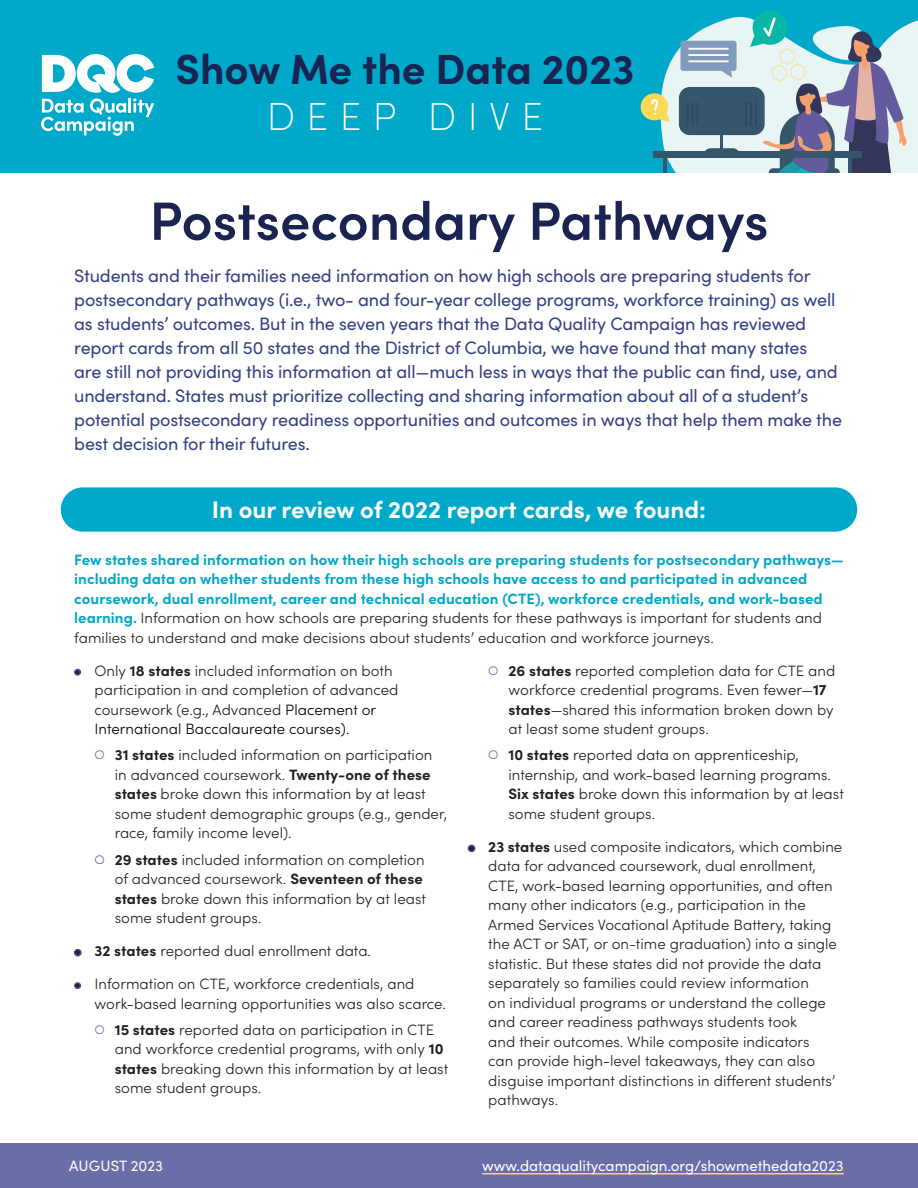
<style>
.page{position:relative;width:918px;height:1188px;background:#fff}
.page>*{position:absolute;margin:0;border:0;box-sizing:border-box;transform-origin:0 0}
.t1{font:600 54px "Sofia Pro";color:#1a2351}
.t2{font:700 42.15px "Sofia Pro";color:#1a2351}
.t3{font:200 39.15px "Sofia Pro";letter-spacing:.29em;color:#fff}
.Subhead_A{font:700 24px "Sofia Pro";color:#fff}
.t4{font:18px/24px "Sofia Pro";letter-spacing:-.01em;color:#334284}
.t5{font:300 15px/19.5px "Sofia Pro";letter-spacing:.005em;color:#231f20}
.Body{font:700 15px/19.5px "Sofia Pro";letter-spacing:.005em;color:#00a9ca}
.t6{font:15px "Sofia Pro";color:#fff}
.s1{font-weight:300;color:#231f20}
.s2{color:#4650a1}
.s3{font-weight:700}
.s4{color:#000}
.s5{color:#6a6da8}
.s6{font-weight:700;color:#4650a1}
</style>
<div class="page">
<div style="left:0;top:0;width:918px;height:173px;background:#00a9ca"></div>
<svg style="left:641px;top:10px;width:277px;height:163px"></svg>
<div style="left:0;top:1143px;width:918px;height:45px;background:#6a6da8"></div>
<svg style="left:41px;top:54px;width:113px;height:82px"></svg>
<hr style="left:482px;top:1173px;width:362px;height:1px;background:#ffd847">
<div style="left:61px;top:487px;width:796px;height:45px;background:#00a9ca;border-radius:22px"></div>
<p class="t2" style="left:176px;top:37px;width:460px">Show Me the Data 2023</p>
<p class="t3" style="left:267px;top:88px;width:278px">DEEP DIVE</p>
<p class="t1" style="left:149px;top:180px;width:621px">Postsecondary Pathways</p>
<p class="t4" style="left:74px;top:263px;width:769px">Students and their families need information on how high schools are preparing students for postsecondary pathways (i.e., two- and four-year college programs, workforce training) as well as students’ outcomes. But in the seven years that the Data Quality Campaign has reviewed report cards from all 50 states and the District of Columbia, we have found that many states<br>are still not providing this information at all—much less in ways that the public can find, use, and understand. States must prioritize collecting and sharing information about all of a student’s potential postsecondary readiness opportunities and outcomes in ways that help them make the best decision for their futures.</p>
<p class="Subhead_A" style="left:212px;top:491px;width:496px">In our review of 2022 report cards, we found:</p>
<p class="Body" style="left:74px;top:549px;width:771px">Few states shared information on how their high schools are preparing students for postsecondary pathways— including data on whether students from these high schools have access to and participated in advanced coursework, dual enrollment, career and technical education (CTE), workforce credentials, and work-based learning. <span class="s1">Information on how schools are preparing students for these pathways is important for students and families to understand and make decisions about students’ education and workforce journeys.</span></p>
<p class="t5" style="left:94px;top:660px;width:305px;text-indent:-20px"><span class="s2">•</span> Only <span class="s3">18 states</span> included information on both participation in and completion of advanced coursework (e.g., Advanced <span class="s4">Placement or International Baccalaureate courses).</span></p>
<p class="t5" style="left:115px;top:745px;width:334px;text-indent:-20px"><span class="s5">○</span> <span class="s3">31 states</span> included information on participation in advanced coursework. <span class="s3">Twenty-one of these states</span> broke down this information by at least some student demographic groups (e.g., gender, race, family income level).</p>
<p class="t5" style="left:115px;top:849px;width:313px;text-indent:-20px"><span class="s5">○</span> <span class="s3">29 states</span> included information on completion of advanced coursework. <span class="s3">Seventeen of these states</span> broke down this information by at least some student groups.</p>
<p class="t5" style="left:74px;top:940px;width:298px"><span class="s6">•</span> <span class="s3">32 states</span> reported dual enrollment data.</p>
<p class="t5" style="left:94px;top:973px;width:353px;text-indent:-20px"><span class="s2">•</span> Information on CTE, workforce credentials, and work-based learning opportunities was also scarce.</p>
<p class="t5" style="left:115px;top:1019px;width:335px;text-indent:-20px"><span class="s5">○</span> <span class="s3">15 states</span> reported data on participation in CTE and workforce credential programs, with only <span class="s3">10 states</span> breaking down this information by at least some student groups.</p>
<p class="t5" style="left:508px;top:660px;width:328px;text-indent:-20px"><span class="s5">○</span> <span class="s3">26 states</span> reported completion data for CTE and workforce credential programs. Even fewer—<span class="s3">17 states</span>—shared this information broken down by at least some student groups.</p>
<p class="t5" style="left:508px;top:745px;width:337px;text-indent:-20px"><span class="s5">○</span> <span class="s3">10 states</span> reported data on apprenticeship, internship, and work-based learning programs.<br><span class="s3">Six states</span> broke down this information by at least some student groups.</p>
<p class="t5" style="left:488px;top:836px;width:356px;text-indent:-20px"><span class="s6">•</span> <span class="s3">23 states</span> used composite indicators, which combine data for advanced coursework, dual enrollment, CTE, work-based learning opportunities, and often many other indicators (e.g., participation in the Armed Services Vocational Aptitude Battery, taking the ACT or SAT, or on-time graduation) into a single statistic. But these states did not provide the data separately so families could review information<br>on individual programs or understand the college and career readiness pathways students took<br>and their outcomes. While composite indicators<br>can provide high-level takeaways, they can also disguise important distinctions in different students’ pathways.</p>
<p class="t6" style="left:69px;top:1155px;width:95px">AUGUST 2023</p>
<p class="t6" style="left:482px;top:1155px;width:363px">www.dataqualitycampaign.org/showmethedata2023</p>
</div>
